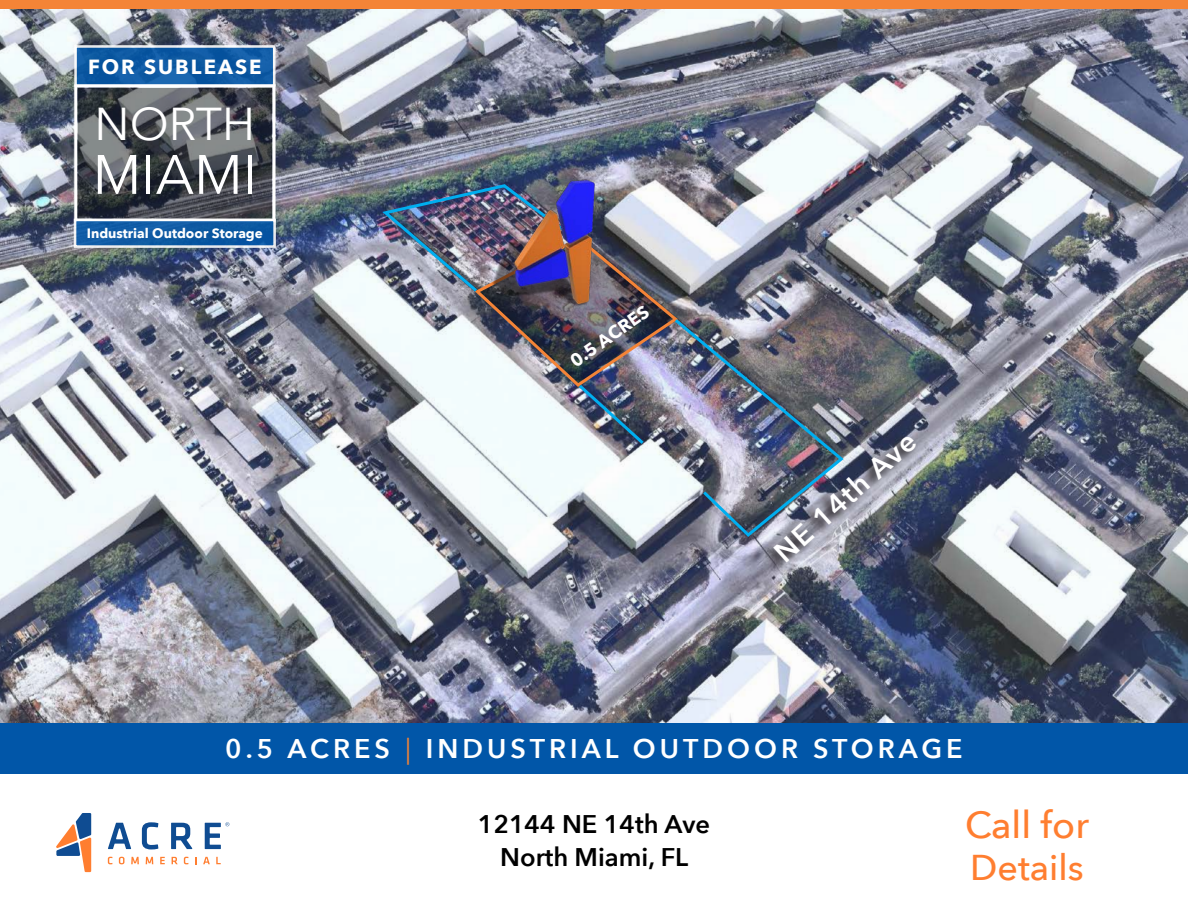
<style>
.page{position:relative;width:1188px;height:918px;background:#fff}
.page>*{position:absolute;margin:0;border:0;box-sizing:border-box;transform-origin:0 0}
.t1{font:54.9px "Avenir Next";color:#fff}
.t2{font:46.05px "Avenir Next";color:#fff}
.t3{font:500 37.65px "Avenir Next";color:#ff7e30}
.t4{font:500 35.85px "Avenir Next";color:#ff7e30}
.t5{font:600 28.5px "Avenir Next";color:#fff}
.t6{font:600 27px "Avenir Next";letter-spacing:.15em;color:#fff}
.t7{font:600 25.5px "Avenir Next";color:#000}
.t8{font:700 20.4px "Avenir Next";letter-spacing:.1em;color:#fff}
.t9{font:700 18px "Avenir Next";color:#fff}
.t10{font:700 13.5px "Avenir Next";color:#fff}
.s1{font-weight:400;color:#f48437}
</style>
<div class="page">
<img style="left:0;top:9px;width:1188px;height:714px">
<div style="left:1px;top:723px;width:1187px;height:51px;background:#0156a8"></div>
<svg style="left:108px;top:823px;width:23px;height:26px"></svg>
<svg style="left:142px;top:822px;width:16px;height:27px"></svg>
<svg style="left:171px;top:823px;width:21px;height:26px"></svg>
<svg style="left:56px;top:813px;width:35px;height:59px"></svg>
<svg style="left:205px;top:822px;width:24px;height:27px"></svg>
<svg style="left:108px;top:857px;width:5px;height:7px"></svg>
<svg style="left:119px;top:857px;width:5px;height:7px"></svg>
<svg style="left:131px;top:857px;width:8px;height:7px"></svg>
<svg style="left:146px;top:857px;width:7px;height:7px"></svg>
<svg style="left:160px;top:857px;width:5px;height:7px"></svg>
<svg style="left:172px;top:857px;width:6px;height:7px"></svg>
<svg style="left:184px;top:857px;width:5px;height:7px"></svg>
<svg style="left:195px;top:857px;width:2px;height:7px"></svg>
<svg style="left:203px;top:857px;width:7px;height:7px"></svg>
<svg style="left:216px;top:857px;width:5px;height:7px"></svg>
<svg style="left:78px;top:87px;width:198px;height:132px;background:#4b4e54"></svg>
<div style="left:74px;top:85px;width:201px;height:137px;border:3px solid #fff"></div>
<div style="left:74px;top:45px;width:202px;height:42px;background:linear-gradient(to right,#0c58a2,#115ca6);border:3px solid #fff"></div>
<div style="left:74px;top:219px;width:202px;height:29px;background:#0d5aa3;border:3px solid #fff"></div>
<img style="left:379px;top:186px;width:467px;height:353px">
<img style="left:460px;top:139px;width:145px;height:178px">
<div style="left:0;top:0;width:1188px;height:9px;background:#f48437"></div>
<img style="left:761px;top:433px;width:157px;height:141px">
<p class="t8" style="left:88px;top:50px;width:175px">FOR SUBLEASE</p>
<p class="t2" style="left:95px;top:85px;width:162px">NORTH</p>
<p class="t1" style="left:93px;top:128px;width:166px">MIAMI</p>
<p class="t10" style="left:87px;top:222px;width:178px">Industrial Outdoor Storage</p>
<p class="t9" style="left:563px;top:350px;width:93px;rotate:-35deg">0.5 ACRES</p>
<p class="t5" style="left:762px;top:539px;width:181px;rotate:-42deg">NE 14th Ave</p>
<p class="t6" style="left:225px;top:726px;width:739px">0.5 ACRES <span class="s1">|</span> INDUSTRIAL OUTDOOR STORAGE</p>
<p class="t7" style="left:478px;top:803px;width:234px">12144 NE 14th Ave</p>
<p class="t7" style="left:500px;top:836px;width:190px">North Miami, FL</p>
<p class="t3" style="left:965px;top:793px;width:125px">Call for</p>
<p class="t4" style="left:970px;top:837px;width:115px">Details</p>
</div>
